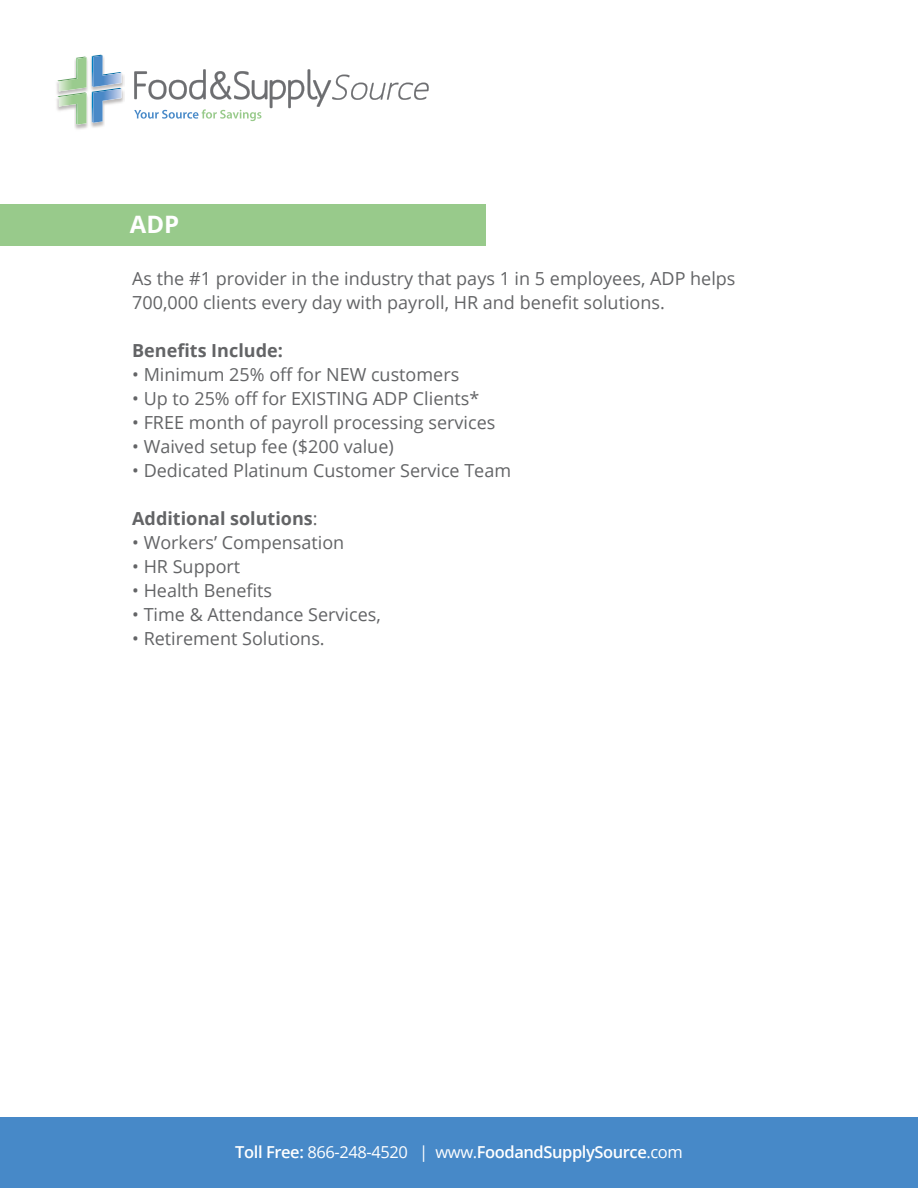
<style>
.page{position:relative;width:918px;height:1188px;background:#fff}
.page>*{position:absolute;margin:0;border:0;box-sizing:border-box;transform-origin:0 0}
.t1{font:700 24px "Open Sans";color:#fff}
.t2{font:18px/24px "Open Sans";color:#636466}
.t3{font:700 18px "Open Sans";color:#636466}
.t4{font:600 16.5px "Open Sans";letter-spacing:-.025em;color:#fff}
.s1{font-weight:400}
</style>
<div class="page">
<img style="left:56px;top:54px;width:69px;height:76px">
<svg style="left:57px;top:55px;width:64px;height:70px"></svg>
<img style="left:94px;top:93px;width:27px;height:30px">
<img style="left:93px;top:93px;width:1px;height:30px">
<img style="left:93px;top:89px;width:28px;height:4px">
<img style="left:59px;top:93px;width:28px;height:32px">
<img style="left:59px;top:57px;width:28px;height:34px">
<svg style="left:134px;top:69px;width:295px;height:52px"></svg>
<div style="left:0;top:1118px;width:918px;height:70px;background:#4789c8"></div>
<div style="left:0;top:204px;width:485px;height:41px;background:#98ca8b"></div>
<h1 class="t1" style="left:130px;top:207px;width:51px">ADP</h1>
<p class="t2" style="left:132px;top:266px;width:605px">As the #1 provider in the industry that pays 1 in 5 employees, ADP helps<br>700,000 clients every day with payroll, HR and benefit solutions.</p>
<p class="t3" style="left:132px;top:338px;width:152px">Benefits Include:</p>
<p class="t2" style="left:132px;top:362px;width:329px">• Minimum 25% off for NEW customers</p>
<p class="t2" style="left:132px;top:386px;width:349px">• Up to 25% off for EXISTING ADP Clients*</p>
<p class="t2" style="left:132px;top:410px;width:365px">• FREE month of payroll processing services</p>
<p class="t2" style="left:132px;top:434px;width:263px">• Waived setup fee ($200 value)</p>
<p class="t2" style="left:132px;top:458px;width:380px">• Dedicated Platinum Customer Service Team</p>
<p class="t3" style="left:132px;top:506px;width:187px">Additional solutions<span class="s1">:</span></p>
<p class="t2" style="left:132px;top:530px;width:214px">• Workers’ Compensation</p>
<p class="t2" style="left:132px;top:554px;width:110px">• HR Support</p>
<p class="t2" style="left:132px;top:578px;width:141px">• Health Benefits</p>
<p class="t2" style="left:132px;top:602px;width:250px">• Time &amp; Attendance Services,</p>
<p class="t2" style="left:132px;top:626px;width:194px">• Retirement Solutions.</p>
<p class="t4" style="left:235px;top:1140px;width:449px">Toll Free: <span class="s1">866-248-4520 | www.</span>FoodandSupplySource<span class="s1">.com</span></p>
</div>
